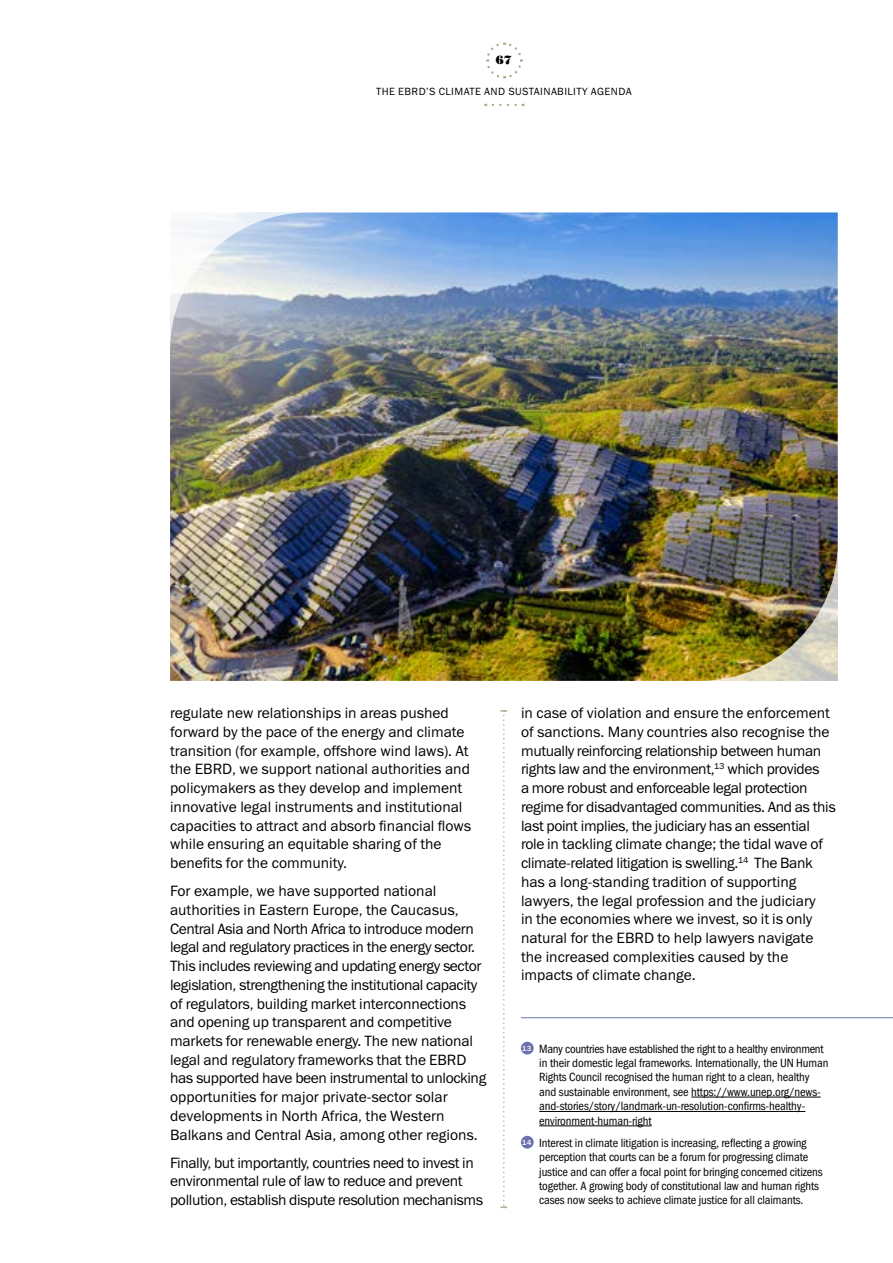
<style>
.page{position:relative;width:893px;height:1263px;background:#fff}
.page>*{position:absolute;margin:0;border:0;box-sizing:border-box;transform-origin:0 0}
.t1{font:15px/18.8px "Franklin Gothic Book ITC";letter-spacing:-.01em;color:#000}
.t2{font:12px/14.4px "Franklin Gothic Book Cond ITC";letter-spacing:-.01em;color:#000}
.t3{font:12px "Bodoni Poster";color:#000}
.t4{font:10.5px "Franklin Gothic Book ITC";letter-spacing:.04em;color:#000}
</style>
<div class="page">
<svg style="left:493px;top:104px;width:31px;height:2px"></svg>
<svg style="left:486px;top:42px;width:37px;height:37px"></svg>
<svg style="left:500px;top:710px;width:7px;height:498px"></svg>
<img style="left:170px;top:213px;width:668px;height:468px">
<hr style="left:691px;top:1097px;width:130px;height:1px;background:#000">
<hr style="left:539px;top:1111px;width:266px;height:1px;background:#000">
<hr style="left:539px;top:1125px;width:113px;height:1px;background:#000">
<div style="left:521px;top:1042px;width:13px;height:12px;background:#6b71ad;border-radius:50%"></div>
<div style="left:521px;top:1136px;width:13px;height:12px;background:#6b71ad;border-radius:50%"></div>
<hr style="left:521px;top:1017px;width:372px;height:1px;background:#6b71ad">
<p class="t3" style="left:496px;top:53px;width:18px">67</p>
<p class="t4" style="left:376px;top:85px;width:257px">THE EBRD’S CLIMATE AND SUSTAINABILITY AGENDA</p>
<p class="t1" style="left:170px;top:703px;width:303px">regulate new relationships in areas pushed forward by the pace of the energy and climate transition (for example, offshore wind laws). At the EBRD, we support national authorities and policymakers as they develop and implement innovative legal instruments and institutional capacities to attract and absorb financial flows while ensuring an equitable sharing of the benefits for the community.</p>
<p class="t1" style="left:170px;top:881px;width:318px">For example, we have supported national authorities in Eastern Europe, the Caucasus, Central Asia and North Africa to introduce modern legal and regulatory practices in the energy sector.<br>This includes reviewing and updating energy sector legislation, strengthening the institutional capacity of regulators, building market interconnections and opening up transparent and competitive markets for renewable energy. The new national legal and regulatory frameworks that the EBRD has supported have been instrumental to unlocking opportunities for major private-sector solar developments in North Africa, the Western Balkans and Central Asia, among other regions.</p>
<p class="t1" style="left:170px;top:1153px;width:315px">Finally, but importantly, countries need to invest in environmental rule of law to reduce and prevent pollution, establish dispute resolution mechanisms</p>
<p class="t1" style="left:521px;top:703px;width:316px">in case of violation and ensure the enforcement of sanctions. Many countries also recognise the mutually reinforcing relationship between human rights law and the environment,<sup>13</sup> which provides<br>a more robust and enforceable legal protection regime for disadvantaged communities. And as this last point implies, the judiciary has an essential role in tackling climate change; the tidal wave of climate-related litigation is swelling.<sup>14</sup> The Bank has a long-standing tradition of supporting lawyers, the legal profession and the judiciary<br>in the economies where we invest, so it is only natural for the EBRD to help lawyers navigate the increased complexities caused by the impacts of climate change.</p>
<p class="t2" style="left:539px;top:1041px;width:291px;text-indent:-17px"><sup>13</sup> Many countries have established the right to a healthy environment in their domestic legal frameworks. Internationally, the UN Human Rights Council recognised the human right to a clean, healthy and sustainable environment, see https://www.unep.org/news&shy;and-stories/story/landmark-un-resolution-confirms-healthy&shy;environment-human-right</p>
<p class="t2" style="left:539px;top:1135px;width:285px;text-indent:-17px"><sup>14</sup> Interest in climate litigation is increasing, reflecting a growing perception that courts can be a forum for progressing climate justice and can offer a focal point for bringing concerned citizens together. A growing body of constitutional law and human rights cases now seeks to achieve climate justice for all claimants.</p>
</div>
